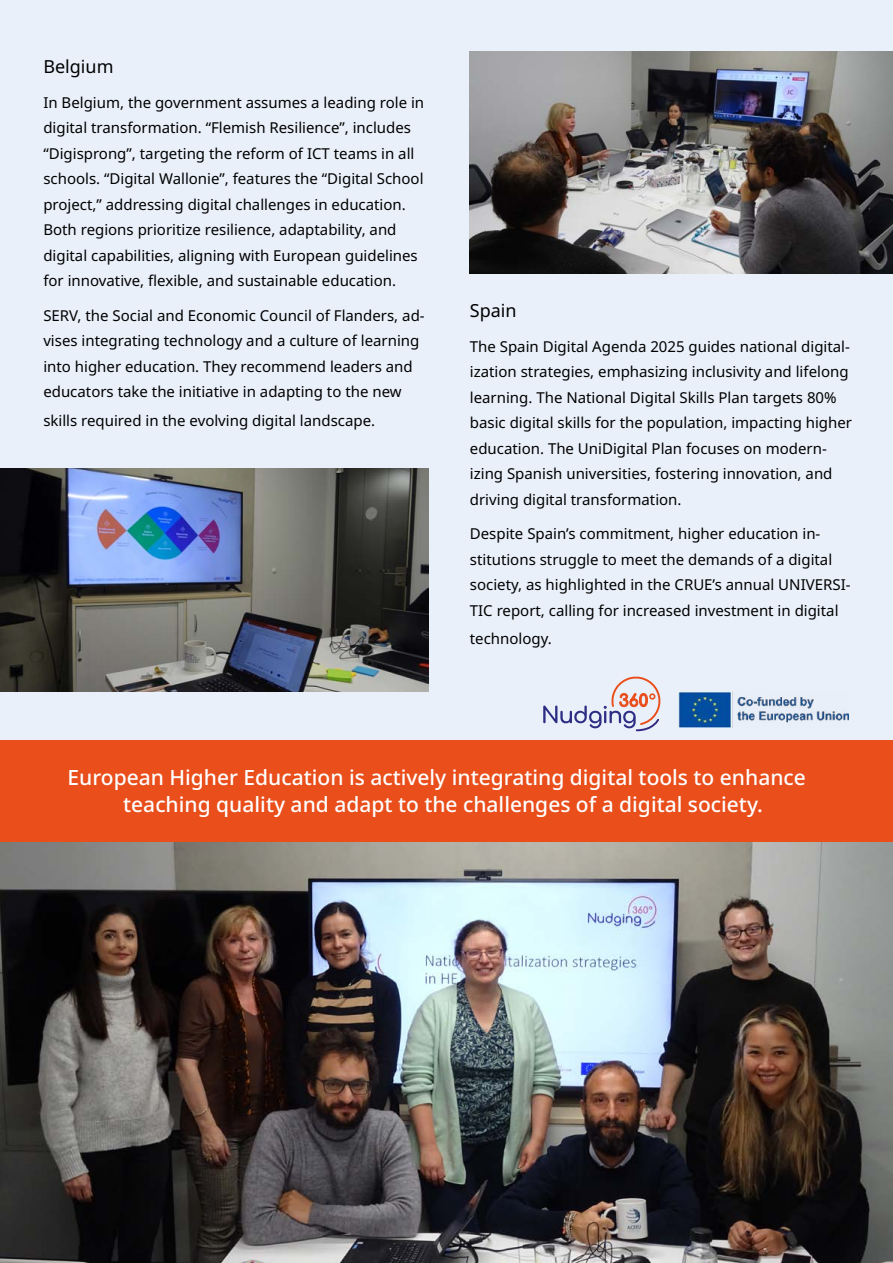
<style>
.page{position:relative;width:893px;height:1263px;background:#fff}
.page>*{position:absolute;margin:0;border:0;box-sizing:border-box;transform-origin:0 0}
.t1{font:500 21px/27px "Noto Sans";color:#fff}
.t2{font:18px "Noto Sans";color:#000}
.t3{font:15px/25.5px "Noto Sans";color:#000}
</style>
<div class="page">
<div style="left:0;top:0;width:893px;height:750px;background:#eaf0fa"></div>
<img style="left:0;top:842px;width:893px;height:421px">
<img style="left:470px;top:52px;width:423px;height:222px">
<img style="left:0;top:469px;width:428px;height:222px">
<div style="left:0;top:741px;width:893px;height:101px;background:#e94e1b"></div>
<svg style="left:543px;top:676px;width:118px;height:56px"></svg>
<img style="left:678px;top:691px;width:170px;height:36px">
<p class="t2" style="left:43px;top:54px;width:72px">Belgium</p>
<p class="t3" style="left:43px;top:90px;width:382px">In Belgium, the government assumes a leading role in digital transformation. “Flemish Resilience”, includes “Digisprong”, targeting the reform of ICT teams in all schools. “Digital Wallonie”, features the “Digital School project,” addressing digital challenges in education.<br>Both regions prioritize resilience, adaptability, and digital capabilities, aligning with European guidelines for innovative, flexible, and sustainable education.</p>
<p class="t3" style="left:43px;top:303px;width:383px">SERV, the Social and Economic Council of Flanders, ad&shy;vises integrating technology and a culture of learning into higher education. They recommend leaders and educators take the initiative in adapting to the new</p>
<p class="t3" style="left:43px;top:408px;width:333px">skills required in the evolving digital landscape.</p>
<p class="t2" style="left:470px;top:298px;width:48px">Spain</p>
<p class="t3" style="left:470px;top:334px;width:384px">The Spain Digital Agenda 2025 guides national digital&shy;ization strategies, emphasizing inclusivity and lifelong learning. The National Digital Skills Plan targets 80% basic digital skills for the population, impacting higher education. The UniDigital Plan focuses on modern&shy;izing Spanish universities, fostering innovation, and driving digital transformation.</p>
<p class="t3" style="left:470px;top:521px;width:382px">Despite Spain’s commitment, higher education in&shy;stitutions struggle to meet the demands of a digital society, as highlighted in the CRUE’s annual UNIVERSI-TIC report, calling for increased investment in digital</p>
<p class="t3" style="left:470px;top:626px;width:83px">technology.</p>
<h1 class="t1" style="left:123px;top:764px;width:684px;text-indent:-56px">European Higher Education is actively integrating digital tools to enhance teaching quality and adapt to the challenges of a digital society.</h1>
</div>
